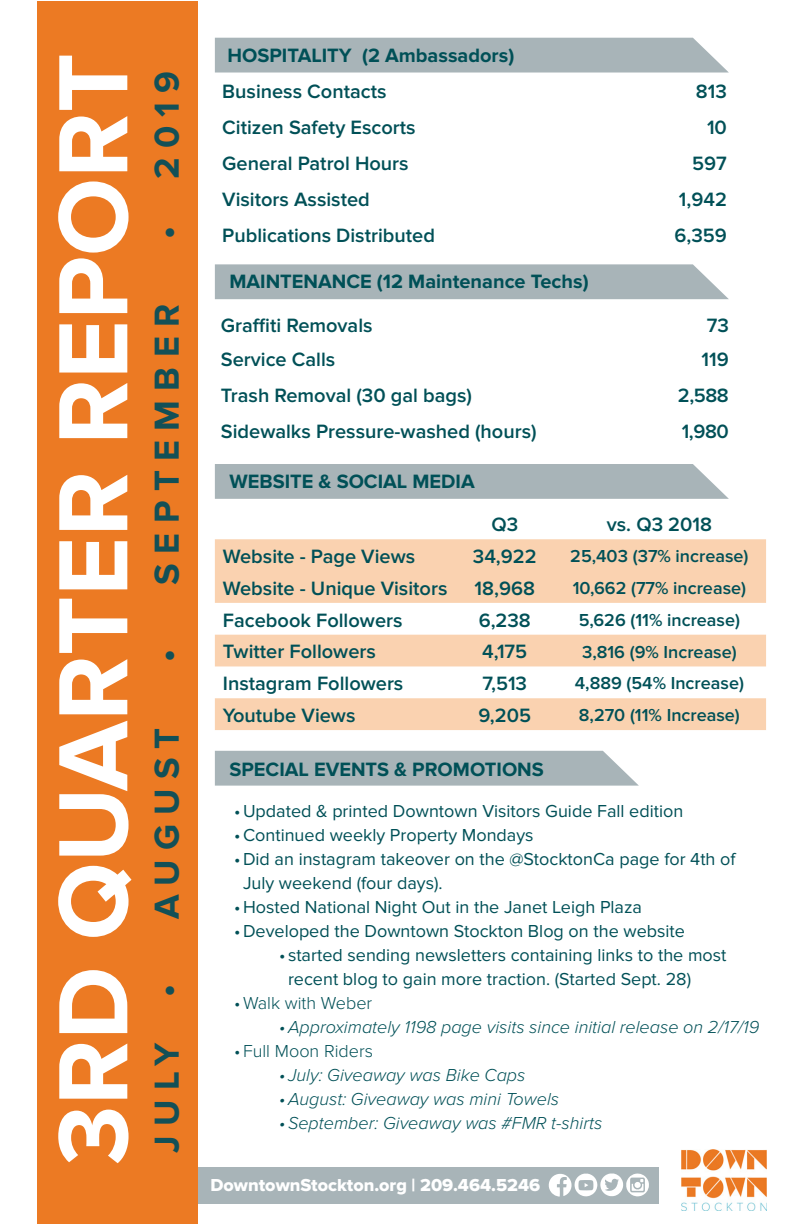
<style>
.page{position:relative;width:792px;height:1224px;background:#fff}
.page>*{position:absolute;margin:0;border:0;box-sizing:border-box;transform-origin:0 0}
.Body{font:700 102px "Proxima Nova A";color:#fff}
.Body-2{font:700 36px "Proxima Nova";letter-spacing:.26em;color:#135057}
.t1{font:600 20px "Proxima Nova";color:#005057}
.t2{font:700 20px "Proxima Nova";color:#005057}
.t3{font:18px/24px "Proxima Nova";color:#005057}
.t4{font:italic 300 18px "Proxima Nova";color:#005057}
.t5{font:600 18px "Proxima Nova";color:#005057}
.t6{font:18px "Proxima Nova Extrabld";color:#fff}
.t7{font:300 18px "Proxima Nova";color:#005057}
</style>
<div class="page">
<div style="left:45px;top:1167px;width:747px;height:37px;background:#a8b4b8"></div>
<div style="left:37px;top:1px;width:161px;height:1222px;background:#ec7a23"></div>
<div style="left:215px;top:38px;width:514px;height:35px;background:#a8b4b8"></div>
<div style="left:215px;top:264px;width:514px;height:35px;background:#a8b4b8"></div>
<div style="left:215px;top:464px;width:514px;height:35px;background:#a8b4b8"></div>
<svg style="left:215px;top:751px;width:424px;height:35px;background:#acb7bb"></svg>
<svg style="left:215px;top:539px;width:551px;height:191px;fill:#fad2b0"></svg>
<svg style="left:548px;top:1173px;width:101px;height:24px"></svg>
<div style="left:660px;top:1134px;width:132px;height:85px;background:#fff"></div>
<img style="left:682px;top:1150px;width:84px;height:60px">
<p class="Body" style="left:35px;top:1165px;width:1114px;rotate:-90deg">3RD QUARTER REPORT</p>
<p class="Body-2" style="left:146px;top:239px;width:170px;rotate:-90deg">• 2019</p>
<p class="Body-2" style="left:146px;top:662px;width:360px;rotate:-90deg">• SEPTEMBER</p>
<p class="Body-2" style="left:146px;top:997px;width:270px;rotate:-90deg">• AUGUST</p>
<p class="Body-2" style="left:146px;top:1153px;width:111px;rotate:-90deg">JULY</p>
<p class="t2" style="left:227px;top:44px;width:288px">HOSPITALITY (2 Ambassadors)</p>
<p class="t1" style="left:222px;top:80px;width:166px">Business Contacts</p>
<p class="t1" style="left:696px;top:80px;width:32px">813</p>
<p class="t1" style="left:222px;top:116px;width:195px">Citizen Safety Escorts</p>
<p class="t1" style="left:707px;top:116px;width:21px">10</p>
<p class="t1" style="left:222px;top:152px;width:188px">General Patrol Hours</p>
<p class="t1" style="left:692px;top:152px;width:36px">597</p>
<p class="t1" style="left:222px;top:188px;width:149px">Visitors Assisted</p>
<p class="t1" style="left:679px;top:188px;width:50px">1,942</p>
<p class="t1" style="left:222px;top:224px;width:214px">Publications Distributed</p>
<p class="t1" style="left:675px;top:224px;width:54px">6,359</p>
<p class="t2" style="left:229px;top:270px;width:361px">MAINTENANCE (12 Maintenance Techs)</p>
<p class="t1" style="left:221px;top:313px;width:153px">Graffiti Removals</p>
<p class="t1" style="left:707px;top:313px;width:24px">73</p>
<p class="t1" style="left:221px;top:348px;width:116px">Service Calls</p>
<p class="t1" style="left:702px;top:348px;width:29px">119</p>
<p class="t1" style="left:221px;top:384px;width:253px">Trash Removal (30 gal bags)</p>
<p class="t1" style="left:678px;top:384px;width:52px">2,588</p>
<p class="t1" style="left:221px;top:420px;width:317px">Sidewalks Pressure-washed (hours)</p>
<p class="t1" style="left:682px;top:420px;width:49px">1,980</p>
<p class="t2" style="left:229px;top:470px;width:247px">WEBSITE &amp; SOCIAL MEDIA</p>
<p class="t1" style="left:491px;top:513px;width:28px">Q3</p>
<p class="t1" style="left:607px;top:513px;width:107px">vs. Q3 2018</p>
<p class="t1" style="left:223px;top:545px;width:194px">Website - Page Views</p>
<p class="t1" style="left:473px;top:545px;width:65px">34,922</p>
<p class="t5" style="left:570px;top:546px;width:180px">25,403 (37% increase)</p>
<p class="t1" style="left:223px;top:577px;width:226px">Website - Unique Visitors</p>
<p class="t1" style="left:475px;top:577px;width:62px">18,968</p>
<p class="t5" style="left:573px;top:578px;width:175px">10,662 (77% increase)</p>
<p class="t1" style="left:223px;top:609px;width:181px">Facebook Followers</p>
<p class="t1" style="left:479px;top:609px;width:54px">6,238</p>
<p class="t5" style="left:579px;top:610px;width:163px">5,626 (11% increase)</p>
<p class="t1" style="left:223px;top:640px;width:155px">Twitter Followers</p>
<p class="t1" style="left:482px;top:640px;width:46px">4,175</p>
<p class="t5" style="left:582px;top:641px;width:156px">3,816 (9% Increase)</p>
<p class="t1" style="left:223px;top:672px;width:182px">Instagram Followers</p>
<p class="t1" style="left:482px;top:672px;width:46px">7,513</p>
<p class="t5" style="left:575px;top:673px;width:171px">4,889 (54% Increase)</p>
<p class="t1" style="left:223px;top:704px;width:134px">Youtube Views</p>
<p class="t1" style="left:478px;top:704px;width:54px">9,205</p>
<p class="t5" style="left:579px;top:705px;width:163px">8,270 (11% Increase)</p>
<p class="t2" style="left:229px;top:758px;width:316px">SPECIAL EVENTS &amp; PROMOTIONS</p>
<p class="t3" style="left:234px;top:799px;width:451px">• Updated &amp; printed Downtown Visitors Guide Fall edition</p>
<p class="t3" style="left:234px;top:823px;width:301px">•Continued weekly Property Mondays</p>
<p class="t3" style="left:243px;top:847px;width:494px;text-indent:-9px">• Did an instagram takeover on the @StocktonCa page for 4th of<br>July weekend (four days).</p>
<p class="t3" style="left:234px;top:895px;width:410px">•Hosted National Night Out in the Janet Leigh Plaza</p>
<p class="t3" style="left:234px;top:919px;width:453px">• Developed the Downtown Stockton Blog on the website</p>
<p class="t3" style="left:288px;top:943px;width:440px;text-indent:-9px">• started sending newsletters containing links to the most recent blog to gain more traction. (Started Sept. 28)</p>
<p class="t7" style="left:234px;top:993px;width:140px">•Walk with Weber</p>
<p class="t4" style="left:279px;top:1017px;width:482px">•Approximately 1198 page visits since initial release on 2/17/19</p>
<p class="t7" style="left:234px;top:1041px;width:140px">• Full Moon Riders</p>
<p class="t4" style="left:279px;top:1065px;width:248px">• July: Giveaway was Bike Caps</p>
<p class="t4" style="left:279px;top:1089px;width:282px">•August: Giveaway was mini Towels</p>
<p class="t4" style="left:279px;top:1113px;width:325px">•September: Giveaway was #FMR t-shirts</p>
<p class="t6" style="left:211px;top:1174px;width:331px">DowntownStockton.org | 209.464.5246</p>
</div>
